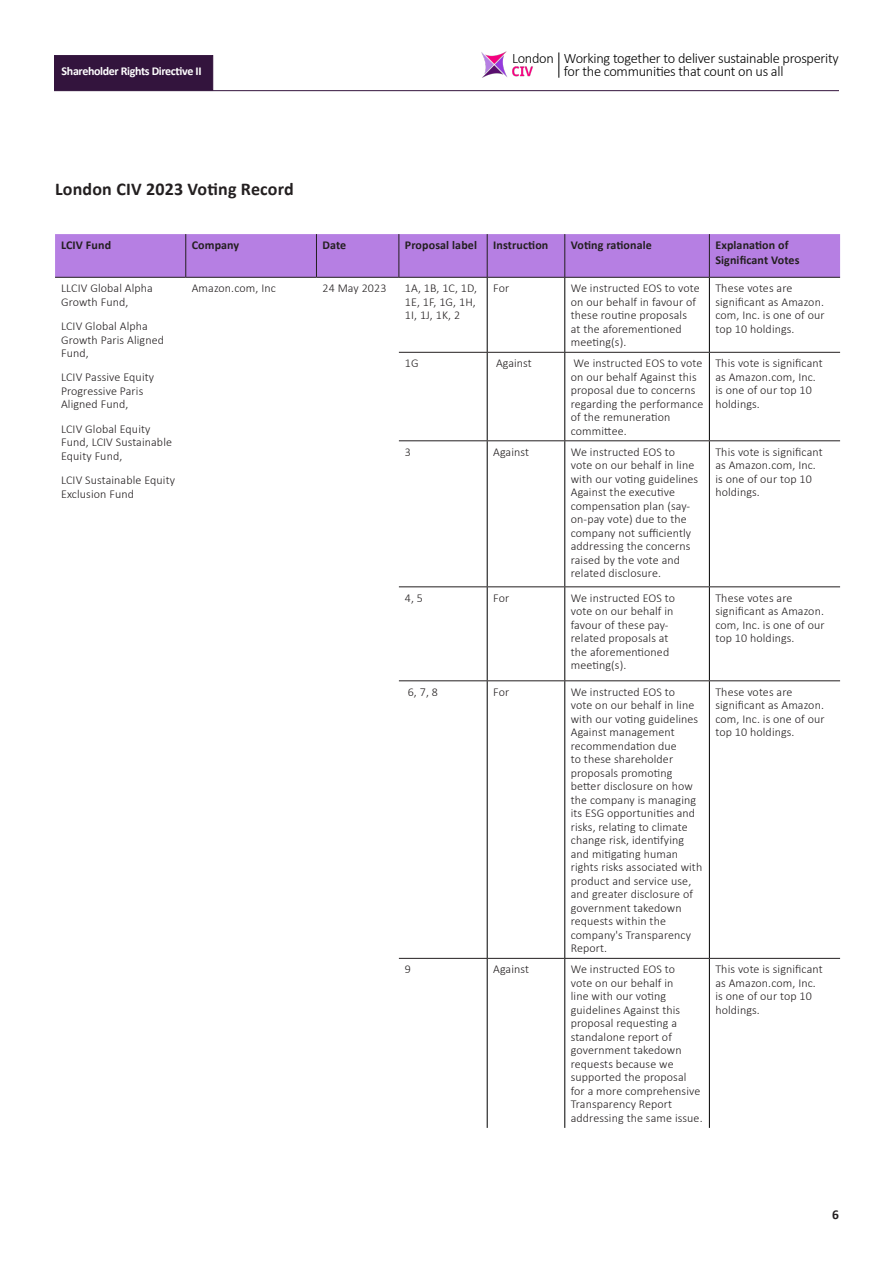
<style>
.page{position:relative;width:893px;height:1263px;background:#fff}
.page>*{position:absolute;margin:0;border:0;box-sizing:border-box;transform-origin:0 0}
.Copy{font:700 18px "Calibri";letter-spacing:.01em;color:#231f20}
.t1{font:300 14.4px "Calibri";letter-spacing:-.02em;color:#000}
.t2{font:700 13.5px "Calibri";color:#231f20}
.Copy-2{font:300 12px/13.5px "Calibri";letter-spacing:.01em;color:#231f20}
.Copy-3{font:700 12px/15px "Calibri";letter-spacing:.01em;color:#231f20}
.t3{font:700 12px "Calibri";letter-spacing:-.03em;color:#fff}
</style>
<div class="page">
<img style="left:481px;top:52px;width:26px;height:26px">
<img style="left:512px;top:66px;width:21px;height:11px">
<svg style="left:559px;top:52px;width:1px;height:26px"></svg>
<hr style="left:54px;top:90px;width:785px;height:1px;background:#33143d">
<div style="left:54px;top:55px;width:159px;height:36px;background:#33143d"></div>
<div style="left:55px;top:234px;width:785px;height:43px;background:#b67fe3"></div>
<hr style="left:185px;top:234px;width:1px;height:43px;background:#231f20">
<hr style="left:316px;top:234px;width:1px;height:43px;background:#231f20">
<hr style="left:398px;top:234px;width:1px;height:43px;background:#231f20">
<hr style="left:487px;top:234px;width:1px;height:43px;background:#231f20">
<hr style="left:564px;top:234px;width:1px;height:43px;background:#231f20">
<hr style="left:709px;top:234px;width:1px;height:43px;background:#231f20">
<hr style="left:399px;top:277px;width:88px;height:1px;background:#231f20">
<hr style="left:487px;top:277px;width:78px;height:1px;background:#231f20">
<hr style="left:565px;top:277px;width:144px;height:1px;background:#231f20">
<hr style="left:709px;top:277px;width:131px;height:1px;background:#231f20">
<hr style="left:487px;top:278px;width:1px;height:74px;background:#000">
<hr style="left:564px;top:278px;width:1px;height:74px;background:#000">
<hr style="left:709px;top:278px;width:1px;height:74px;background:#000">
<hr style="left:399px;top:352px;width:88px;height:1px;background:#231f20">
<hr style="left:487px;top:352px;width:78px;height:1px;background:#231f20">
<hr style="left:565px;top:352px;width:144px;height:1px;background:#231f20">
<hr style="left:709px;top:352px;width:131px;height:1px;background:#231f20">
<hr style="left:487px;top:353px;width:1px;height:87px;background:#000">
<hr style="left:564px;top:353px;width:1px;height:87px;background:#000">
<hr style="left:709px;top:353px;width:1px;height:87px;background:#000">
<hr style="left:487px;top:441px;width:1px;height:145px;background:#000">
<hr style="left:564px;top:441px;width:1px;height:145px;background:#000">
<hr style="left:709px;top:441px;width:1px;height:145px;background:#000">
<hr style="left:399px;top:440px;width:88px;height:1px;background:#231f20">
<hr style="left:487px;top:440px;width:78px;height:1px;background:#231f20">
<hr style="left:565px;top:440px;width:144px;height:1px;background:#231f20">
<hr style="left:709px;top:440px;width:131px;height:1px;background:#231f20">
<hr style="left:399px;top:586px;width:88px;height:1px;background:#231f20">
<hr style="left:487px;top:586px;width:78px;height:1px;background:#231f20">
<hr style="left:565px;top:586px;width:144px;height:1px;background:#231f20">
<hr style="left:709px;top:586px;width:131px;height:1px;background:#231f20">
<hr style="left:487px;top:587px;width:1px;height:93px;background:#000">
<hr style="left:564px;top:587px;width:1px;height:93px;background:#000">
<hr style="left:709px;top:587px;width:1px;height:93px;background:#000">
<hr style="left:399px;top:680px;width:88px;height:1px;background:#231f20">
<hr style="left:487px;top:680px;width:78px;height:1px;background:#231f20">
<hr style="left:565px;top:680px;width:144px;height:1px;background:#231f20">
<hr style="left:709px;top:680px;width:131px;height:1px;background:#231f20">
<hr style="left:487px;top:681px;width:1px;height:277px;background:#000">
<hr style="left:564px;top:681px;width:1px;height:277px;background:#000">
<hr style="left:709px;top:681px;width:1px;height:277px;background:#000">
<hr style="left:399px;top:958px;width:88px;height:1px;background:#231f20">
<hr style="left:487px;top:958px;width:78px;height:1px;background:#231f20">
<hr style="left:565px;top:958px;width:144px;height:1px;background:#231f20">
<hr style="left:709px;top:958px;width:131px;height:1px;background:#231f20">
<hr style="left:487px;top:959px;width:1px;height:169px;background:#000">
<hr style="left:564px;top:959px;width:1px;height:169px;background:#000">
<hr style="left:709px;top:959px;width:1px;height:169px;background:#000">
<hr style="left:55px;top:277px;width:131px;height:1px;background:#231f20">
<hr style="left:186px;top:277px;width:130px;height:1px;background:#231f20">
<hr style="left:316px;top:277px;width:83px;height:1px;background:#231f20">
<p class="t1" style="left:512px;top:50px;width:43px">London</p>
<p class="t1" style="left:564px;top:50px;width:276px">Working together to deliver sustainable prosperity</p>
<p class="t3" style="left:62px;top:62px;width:141px">Shareholder Rights Directive II</p>
<p class="t1" style="left:564px;top:62px;width:221px">for the communities that count on us all</p>
<p class="Copy" style="left:55px;top:176px;width:240px">London CIV 2023 Voting Record</p>
<p class="Copy-3" style="left:61px;top:237px;width:52px">LCIV Fund</p>
<p class="Copy-3" style="left:192px;top:237px;width:49px">Company</p>
<p class="Copy-3" style="left:322px;top:237px;width:25px">Date</p>
<p class="Copy-3" style="left:405px;top:237px;width:74px">Proposal label</p>
<p class="Copy-3" style="left:493px;top:237px;width:57px">Instruction</p>
<p class="Copy-3" style="left:571px;top:237px;width:83px">Voting rationale</p>
<p class="Copy-3" style="left:715px;top:237px;width:86px">Explanation of<br>Significant Votes</p>
<p class="Copy-2" style="left:61px;top:281px;width:93px">LLCIV Global Alpha<br>Growth Fund,</p>
<p class="Copy-2" style="left:61px;top:319px;width:104px">LCIV Global Alpha<br>Growth Paris Aligned<br>Fund,</p>
<p class="Copy-2" style="left:61px;top:371px;width:95px">LCIV Passive Equity<br>Progressive Paris<br>Aligned Fund,</p>
<p class="Copy-2" style="left:61px;top:422px;width:112px">LCIV Global Equity<br>Fund, LCIV Sustainable<br>Equity Fund,</p>
<p class="Copy-2" style="left:61px;top:473px;width:115px">LCIV Sustainable Equity<br>Exclusion Fund</p>
<p class="Copy-2" style="left:192px;top:281px;width:86px">Amazon.com, Inc</p>
<p class="Copy-2" style="left:322px;top:281px;width:65px">24 May 2023</p>
<p class="Copy-2" style="left:405px;top:281px;width:74px;text-align:justify">1A, 1B, 1C, 1D, 1E, 1F, 1G, 1H, 1I, 1J, 1K, 2</p>
<p class="Copy-2" style="left:493px;top:281px;width:17px">For</p>
<p class="Copy-2" style="left:571px;top:281px;width:130px">We instructed EOS to vote on our behalf in favour of these routine proposals<br>at the aforementioned meeting(s).</p>
<p class="Copy-2" style="left:715px;top:281px;width:111px">These votes are significant as Amazon. com, Inc. is one of our top 10 holdings.</p>
<p class="Copy-2" style="left:405px;top:356px;width:15px">1G</p>
<p class="Copy-2" style="left:496px;top:356px;width:37px">Against</p>
<p class="Copy-2" style="left:571px;top:356px;width:134px">We instructed EOS to vote on our behalf Against this proposal due to concerns regarding the performance of the remuneration committee.</p>
<p class="Copy-2" style="left:715px;top:356px;width:109px">This vote is significant as Amazon.com, Inc. is one of our top 10 holdings.</p>
<p class="Copy-2" style="left:405px;top:445px;width:8px">3</p>
<p class="Copy-2" style="left:493px;top:445px;width:37px">Against</p>
<p class="Copy-2" style="left:571px;top:445px;width:129px">We instructed EOS to vote on our behalf in line with our voting guidelines<br>Against the executive compensation plan (say&shy;on-pay vote) due to the company not sufficiently addressing the concerns raised by the vote and related disclosure.</p>
<p class="Copy-2" style="left:715px;top:445px;width:109px">This vote is significant as Amazon.com, Inc. is one of our top 10 holdings.</p>
<p class="Copy-2" style="left:405px;top:591px;width:20px">4, 5</p>
<p class="Copy-2" style="left:493px;top:591px;width:17px">For</p>
<p class="Copy-2" style="left:571px;top:591px;width:106px">We instructed EOS to vote on our behalf in favour of these pay&shy;related proposals at the aforementioned meeting(s).</p>
<p class="Copy-2" style="left:715px;top:591px;width:111px">These votes are significant as Amazon. com, Inc. is one of our top 10 holdings.</p>
<p class="Copy-2" style="left:408px;top:685px;width:32px">6, 7, 8</p>
<p class="Copy-2" style="left:493px;top:685px;width:17px">For</p>
<p class="Copy-2" style="left:571px;top:685px;width:133px">We instructed EOS to<br>vote on our behalf in line with our voting guidelines<br>Against management recommendation due<br>to these shareholder proposals promoting better disclosure on how the company is managing its ESG opportunities and risks, relating to climate change risk, identifying and mitigating human rights risks associated with product and service use, and greater disclosure of government takedown requests within the company's Transparency<br>Report.</p>
<p class="Copy-2" style="left:715px;top:685px;width:111px">These votes are significant as Amazon. com, Inc. is one of our top 10 holdings.</p>
<p class="Copy-2" style="left:405px;top:962px;width:8px">9</p>
<p class="Copy-2" style="left:493px;top:962px;width:37px">Against</p>
<p class="Copy-2" style="left:571px;top:962px;width:133px">We instructed EOS to<br>vote on our behalf in<br>line with our voting guidelines Against this proposal requesting a standalone report of government takedown requests because we supported the proposal for a more comprehensive<br>Transparency Report addressing the same issue.</p>
<p class="Copy-2" style="left:715px;top:962px;width:109px">This vote is significant as Amazon.com, Inc. is one of our top 10 holdings.</p>
<p class="t2" style="left:832px;top:1205px;width:8px">6</p>
</div>
